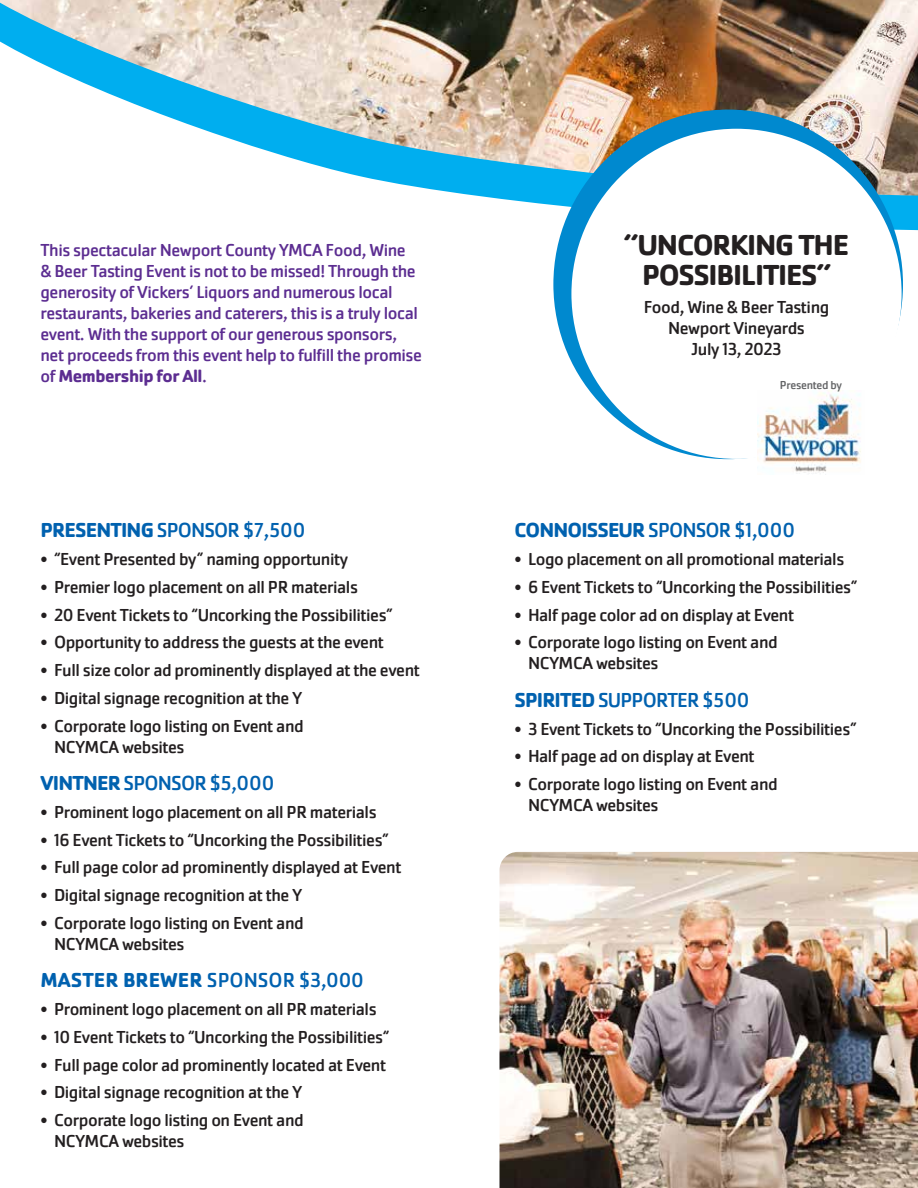
<style>
.page{position:relative;width:918px;height:1188px;background:#fff}
.page>*{position:absolute;margin:0;border:0;box-sizing:border-box;transform-origin:0 0}
.t1{font:700 30px/30px "Cachet Pro";letter-spacing:-.04em;color:#231f20;text-align:center}
.t2{font:21px "Cachet Pro";letter-spacing:-.04em;color:#0061af}
.t3{font:21px "Cachet Pro";color:#0061af}
.t4{font:18px/21px "Cachet Pro";letter-spacing:-.025em;color:#231f20}
.t5{font:18px/21px "Cachet Pro";letter-spacing:-.025em;color:#5c2d91}
.t6{font:12px "Cachet Pro";letter-spacing:-.025em;color:#636466}
.s1{font-weight:700}
</style>
<div class="page">
<svg style="left:479px;top:196px;width:439px;height:34px"></svg>
<img style="left:0;top:0;width:918px;height:196px">
<div style="left:553px;top:110px;width:350px;height:349px;background:#0089cf;border-radius:50%"></div>
<div style="left:571px;top:129px;width:331px;height:330px;background:#fff;border-radius:50%"></div>
<img style="left:500px;top:852px;width:418px;height:336px">
<img style="left:757px;top:392px;width:104px;height:81px">
<p class="t5" style="left:40px;top:240px;width:383px">This spectacular Newport County YMCA Food, Wine<br>&amp; Beer Tasting Event is not to be missed! Through the generosity of Vickers’ Liquors and numerous local restaurants, bakeries and caterers, this is a truly local event. With the support of our generous sponsors, net proceeds from this event help to fulfill the promise of <span class="s1">Membership for All</span>.</p>
<p class="t2" style="left:40px;top:518px;width:266px"><span class="s1">PRESENTING</span> SPONSOR $7,500</p>
<p class="t4" style="left:40px;top:549px;width:309px">• “Event Presented by” naming opportunity</p>
<p class="t4" style="left:40px;top:577px;width:319px">• Premier logo placement on all PR materials</p>
<p class="t4" style="left:40px;top:604px;width:354px">• 20 Event Tickets to “Uncorking the Possibilities”</p>
<p class="t4" style="left:40px;top:632px;width:345px">• Opportunity to address the guests at the event</p>
<p class="t4" style="left:40px;top:660px;width:381px">• Full size color ad prominently displayed at the event</p>
<p class="t4" style="left:40px;top:688px;width:263px">• Digital signage recognition at the Y</p>
<p class="t4" style="left:54px;top:715px;width:251px;text-indent:-14px">• Corporate logo listing on Event and<br>NCYMCA websites</p>
<p class="t2" style="left:40px;top:771px;width:236px"><span class="s1">VINTNER</span> SPONSOR $5,000</p>
<p class="t4" style="left:40px;top:802px;width:338px">• Prominent logo placement on all PR materials</p>
<p class="t4" style="left:40px;top:829px;width:350px">• 16 Event Tickets to “Uncorking the Possibilities”</p>
<p class="t4" style="left:40px;top:857px;width:363px">• Full page color ad prominently displayed at Event</p>
<p class="t4" style="left:40px;top:885px;width:263px">• Digital signage recognition at the Y</p>
<p class="t4" style="left:54px;top:913px;width:251px;text-indent:-14px">• Corporate logo listing on Event and<br>NCYMCA websites</p>
<p class="t3" style="left:40px;top:968px;width:325px"><span class="s1">MASTER BREWER</span> SPONSOR $3,000</p>
<p class="t4" style="left:40px;top:999px;width:338px">• Prominent logo placement on all PR materials</p>
<p class="t4" style="left:40px;top:1027px;width:350px">• 10 Event Tickets to “Uncorking the Possibilities“</p>
<p class="t4" style="left:40px;top:1054px;width:347px">• Full page color ad prominently located at Event</p>
<p class="t4" style="left:40px;top:1082px;width:263px">• Digital signage recognition at the Y</p>
<p class="t4" style="left:54px;top:1110px;width:251px;text-indent:-14px">• Corporate logo listing on Event and<br>NCYMCA websites</p>
<h1 class="t1" style="left:624px;top:230px;width:227px">“UNCORKING THE<br>POSSIBILITIES”</h1>
<p class="t4" style="left:644px;top:297px;width:187px;text-align:center">Food, Wine &amp; Beer Tasting<br>Newport Vineyards<br>July 13, 2023</p>
<p class="t6" style="left:780px;top:378px;width:64px">Presented by</p>
<p class="t2" style="left:514px;top:518px;width:282px"><span class="s1">CONNOISSEUR</span> SPONSOR $1,000</p>
<p class="t4" style="left:514px;top:549px;width:331px">• Logo placement on all promotional materials</p>
<p class="t4" style="left:514px;top:577px;width:344px">• 6 Event Tickets to “Uncorking the Possibilities”</p>
<p class="t4" style="left:514px;top:604px;width:281px">• Half page color ad on display at Event</p>
<p class="t4" style="left:528px;top:632px;width:251px;text-indent:-14px">• Corporate logo listing on Event and<br>NCYMCA websites</p>
<p class="t2" style="left:514px;top:688px;width:237px"><span class="s1">SPIRITED</span> SUPPORTER $500</p>
<p class="t4" style="left:514px;top:718px;width:344px">• 3 Event Tickets to “Uncorking the Possibilities”</p>
<p class="t4" style="left:514px;top:746px;width:242px">• Half page ad on display at Event</p>
<p class="t4" style="left:528px;top:774px;width:251px;text-indent:-14px">• Corporate logo listing on Event and<br>NCYMCA websites</p>
</div>
